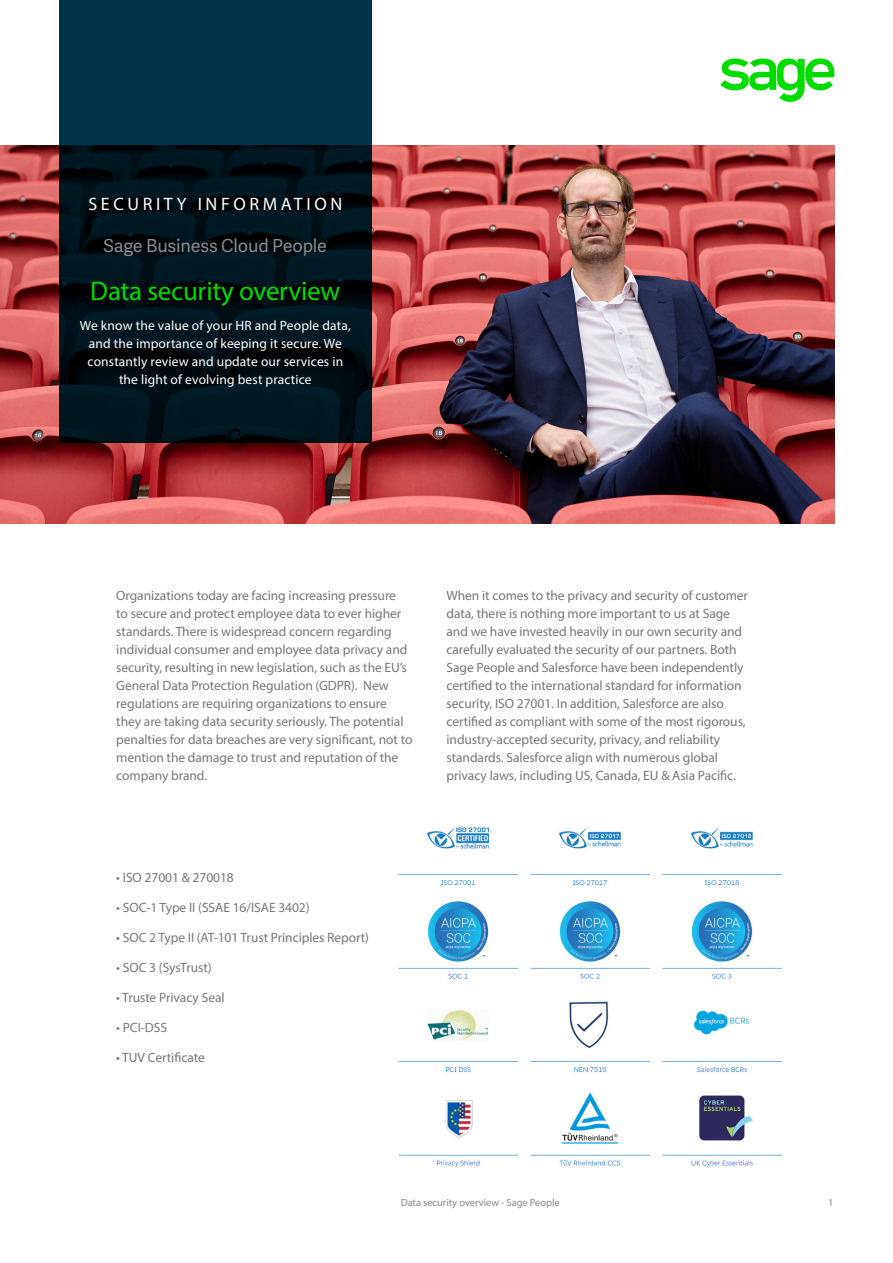
<style>
.page{position:relative;width:893px;height:1263px;background:#fff}
.page>*{position:absolute;margin:0;border:0;box-sizing:border-box;transform-origin:0 0}
.Boxed_Header__Short{font:27px "Myriad Pro";letter-spacing:-.01em;color:#00dc00}
.Boxed_Header__Short-2{font:18px "Adelle Sans";letter-spacing:-.01em;color:#888b8d}
.Boxed_Title___Short{font:18px "Myriad Pro";letter-spacing:.2em;color:#fff}
.Body_Copy{font:13.5px/18px "Myriad Pro";letter-spacing:-.005em;color:#75787b}
.Boxed_Descriptor___S{font:13.5px/18px "Myriad Pro";letter-spacing:.01em;color:#fff;text-align:center}
.t1{font:10.5px "Myriad Pro";letter-spacing:-.005em;color:#888b8d}
</style>
<div class="page">
<svg style="left:720px;top:58px;width:115px;height:44px"></svg>
<img style="left:0;top:146px;width:834px;height:378px">
<svg style="left:59px;top:0;width:312px;height:442px;background:#001c28"></svg>
<img style="left:398px;top:827px;width:384px;height:340px">
<p class="Boxed_Title___Short" style="left:88px;top:193px;width:255px">SECURITY INFORMATION</p>
<p class="Boxed_Header__Short-2" style="left:104px;top:233px;width:225px">Sage Business Cloud People</p>
<p class="Boxed_Header__Short" style="left:90px;top:274px;width:252px">Data security overview</p>
<p class="Boxed_Descriptor___S" style="left:80px;top:316px;width:272px">We know the value of your HR and People data, and the importance of keeping it secure. We constantly review and update our services in the light of evolving best practice</p>
<p class="Body_Copy" style="left:116px;top:586px;width:297px">Organizations today are facing increasing pressure<br>to secure and protect employee data to ever higher standards. There is widespread concern regarding individual consumer and employee data privacy and security, resulting in new legislation, such as the EU’s General Data Protection Regulation (GDPR). New regulations are requiring organizations to ensure they are taking data security seriously. The potential penalties for data breaches are very significant, not to mention the damage to trust and reputation of the company brand.</p>
<p class="Body_Copy" style="left:446px;top:586px;width:303px">When it comes to the privacy and security of customer data, there is nothing more important to us at Sage and we have invested heavily in our own security and carefully evaluated the security of our partners. Both Sage People and Salesforce have been independently certified to the international standard for information security, ISO 27001. In addition, Salesforce are also certified as compliant with some of the most rigorous, industry-accepted security, privacy, and reliability standards. Salesforce align with numerous global privacy laws, including US, Canada, EU &amp; Asia Pacific.</p>
<p class="Body_Copy" style="left:116px;top:868px;width:119px">• ISO 27001 &amp; 270018</p>
<p class="Body_Copy" style="left:116px;top:898px;width:195px">• SOC-1 Type II (SSAE 16/ISAE 3402)</p>
<p class="Body_Copy" style="left:116px;top:928px;width:254px">• SOC 2 Type II (AT-101 Trust Principles Report)</p>
<p class="Body_Copy" style="left:116px;top:958px;width:97px">• SOC 3 (SysTrust)</p>
<p class="Body_Copy" style="left:116px;top:988px;width:110px">• Truste Privacy Seal</p>
<p class="Body_Copy" style="left:116px;top:1018px;width:52px">• PCI-DSS</p>
<p class="Body_Copy" style="left:116px;top:1048px;width:90px">• TUV Certificate</p>
<p class="t1" style="left:401px;top:1196px;width:160px">Data security overview - Sage People</p>
<p class="t1" style="left:828px;top:1196px;width:7px">1</p>
</div>
